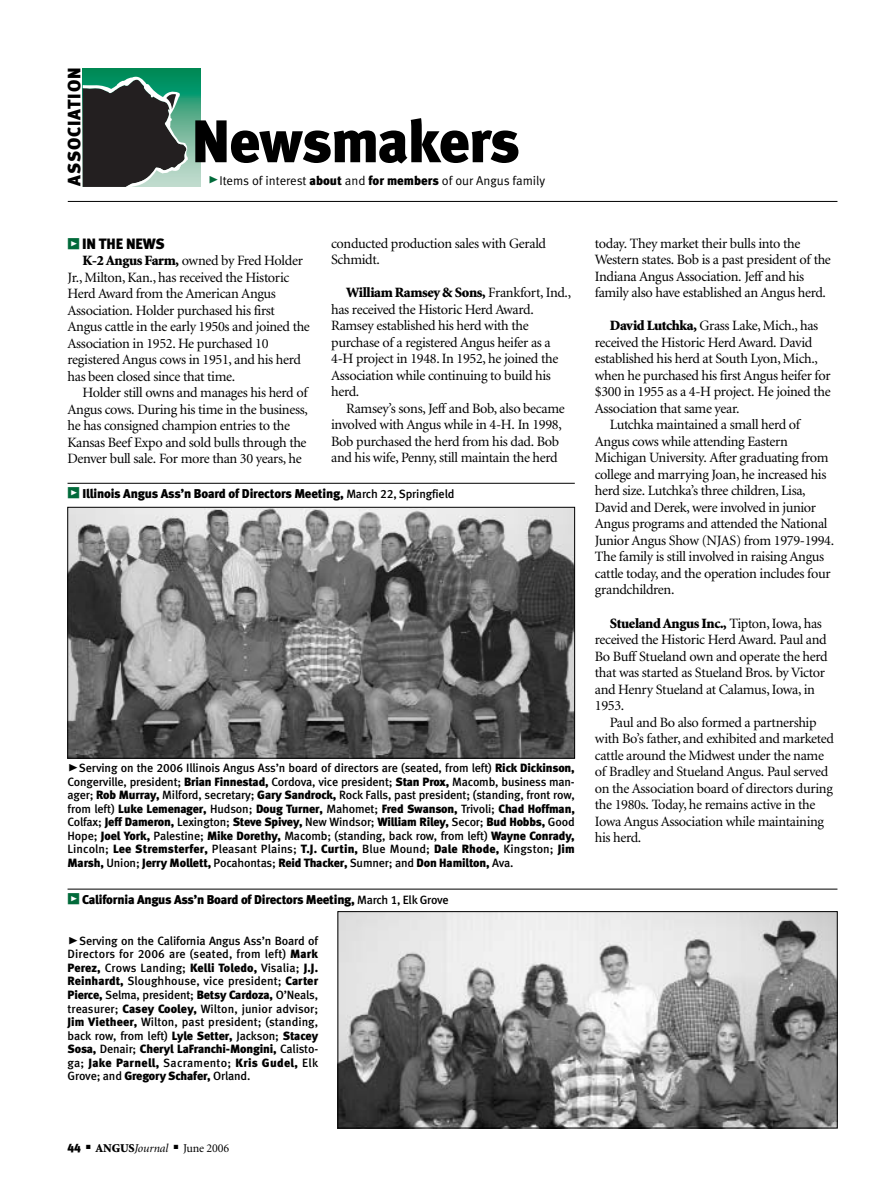
<style>
.page{position:relative;width:878px;height:1195px;background:#fff}
.page>*{position:absolute;margin:0;border:0;box-sizing:border-box;transform-origin:0 0}
.t1{font:60px "Meta Black LF";letter-spacing:-.015em;color:#000}
.t2{font:18px "Meta Black LF";letter-spacing:.055em;color:#000}
.t3{font:15px "Meta Black LF";letter-spacing:-.01em;color:#000}
.t4{font:14.25px/16.5px "Minion";letter-spacing:-.025em;color:#000}
.t5{font:12.75px "Meta Black LF";letter-spacing:-.015em;color:#000}
.t6{font:12.75px "Meta Normal LF";color:#000}
.t7{font:12px/13.5px "Meta Medium LF";letter-spacing:-.01em;color:#000}
.t8{font:12px/13.5px "Meta Black LF";letter-spacing:-.01em;color:#000}
.t9{font:12px "Meta Black LF";letter-spacing:.01em;color:#000}
.t10{font:12px "Minion";letter-spacing:-.015em;color:#000}
.s1{font-family:"Meta Black Caps Expert";font-size:21px;color:#016a3a}
.s2{font-family:"Meta Black LF"}
.s3{font-family:"Meta Black Expert";color:#016a3a}
.s4{font-weight:900}
.s5{font-family:"Meta Black Caps Expert";font-size:15px;color:#016a3a}
.s6{font-family:"Meta Medium LF";font-size:12px}
.s7{font-family:"Meta Black Caps Expert";font-size:21px}
.s8{font-family:"Meta Medium LF"}
.s9{font-style:italic}
</style>
<div class="page">
<svg style="left:83px;top:68px;width:117px;height:118px;background:#40a57e"></svg>
<svg style="left:83px;top:75px;width:105px;height:111px;background:#3a4e47"></svg>
<hr style="left:68px;top:201px;width:769px;height:1px;background:#000">
<svg style="left:67px;top:483px;width:508px;height:275px;background:#818181"></svg>
<img style="left:340px;top:913px;width:495px;height:213px">
<div style="left:338px;top:911px;width:499px;height:217px;border:1px solid #000"></div>
<hr style="left:68px;top:889px;width:769px;height:1px;background:#000">
<p class="t2" style="left:67px;top:186px;width:120px;rotate:-90deg">ASSOCIATION</p>
<h1 class="t1" style="left:192px;top:118px;width:330px">Newsmakers</h1>
<p class="t6" style="left:208px;top:175px;width:339px"><span class="s1">@</span>Items of interest <span class="s2">about</span> and <span class="s2">for members</span> of our Angus family</p>
<p class="t3" style="left:68px;top:238px;width:99px"><span class="s3">z</span> IN THE NEWS</p>
<p class="t4" style="left:67px;top:254px;width:244px;text-indent:15px"><span class="s4">K-2 Angus Farm,</span> owned by Fred Holder Jr., Milton, Kan., has received the Historic Herd Award from the American Angus Association. Holder purchased his first Angus cattle in the early 1950s and joined the Association in 1952. He purchased 10 registered Angus cows in 1951, and his herd has been closed since that time.</p>
<p class="t4" style="left:67px;top:386px;width:242px;text-indent:15px">Holder still owns and manages his herd of Angus cows. During his time in the business, he has consigned champion entries to the Kansas Beef Expo and sold bulls through the Denver bull sale. For more than 30 years, he</p>
<p class="t4" style="left:331px;top:236px;width:216px">conducted production sales with Gerald<br>Schmidt.</p>
<p class="t4" style="left:331px;top:286px;width:241px;text-indent:15px"><span class="s4">William Ramsey &amp; Sons,</span> Frankfort, Ind., has received the Historic Herd Award.<br>Ramsey established his herd with the purchase of a registered Angus heifer as a 4-H project in 1948. In 1952, he joined the Association while continuing to build his herd.</p>
<p class="t4" style="left:331px;top:401px;width:235px;text-indent:15px">Ramsey’s sons, Jeff and Bob, also became involved with Angus while in 4-H. In 1998, Bob purchased the herd from his dad. Bob and his wife, Penny, still maintain the herd</p>
<p class="t5" style="left:68px;top:489px;width:388px"><span class="s5">z</span> Illinois Angus Ass’n Board of Directors Meeting, <span class="s6">March 22, Springfield</span></p>
<p class="t7" style="left:67px;top:762px;width:509px;text-align:justify"><span class="s7">@</span>Serving on the 2006 Illinois Angus Ass’n board of directors are (seated, from left) <span class="s2">Rick Dickinson, </span>Congerville, president; <span class="s2">Brian Finnestad,</span> Cordova, vice president; <span class="s2">Stan Prox,</span> Macomb, business man&shy;ager; <span class="s2">Rob Murray,</span> Milford, secretary; <span class="s2">Gary Sandrock,</span> Rock Falls, past president; (standing, front row,</p>
<p class="t8" style="left:67px;top:803px;width:509px"><span class="s8">from left)</span> Luke Lemenager, <span class="s8">Hudson;</span> Doug Turner, <span class="s8">Mahomet;</span> Fred Swanson, <span class="s8">Trivoli;</span> Chad Hoffman,<br><span class="s8">Colfax;</span> Jeff Dameron, <span class="s8">Lexington;</span> Steve Spivey, <span class="s8">New Windsor;</span> William Riley, <span class="s8">Secor;</span> Bud Hobbs, <span class="s8">Good</span></p>
<p class="t7" style="left:67px;top:830px;width:509px">Hope; <span class="s2">Joel York,</span> Palestine; <span class="s2">Mike Dorethy,</span> Macomb; (standing, back row, from left) <span class="s2">Wayne Conrady,<br></span>Lincoln; <span class="s2">Lee Stremsterfer,</span> Pleasant Plains; <span class="s2">T.J. Curtin,</span> Blue Mound; <span class="s2">Dale Rhode,</span> Kingston; <span class="s2">Jim</span></p>
<p class="t8" style="left:67px;top:857px;width:447px">Marsh, <span class="s8">Union;</span> Jerry Mollett, <span class="s8">Pocahontas;</span> Reid Thacker, <span class="s8">Sumner; and</span> Don Hamilton, <span class="s8">Ava.</span></p>
<p class="t5" style="left:68px;top:895px;width:383px"><span class="s5">z</span> California Angus Ass’n Board of Directors Meeting, <span class="s6">March 1, Elk Grove</span></p>
<p class="t7" style="left:68px;top:935px;width:252px"><span class="s7">@</span>Serving on the California Angus Ass’n Board of<br>Directors for 2006 are (seated, from left) <span class="s2">Mark</span></p>
<p class="t9" style="left:67px;top:963px;width:252px">Perez, <span class="s8">Crows Landing;</span> Kelli Toledo, <span class="s8">Visalia;</span> J.J.</p>
<p class="t7" style="left:67px;top:975px;width:252px;text-align:justify"><span class="s2">Reinhardt,</span> Sloughhouse, vice president; <span class="s2">Carter Pierce,</span> Selma, president; <span class="s2">Betsy Cardoza,</span> O’Neals, treasurer; <span class="s2">Casey Cooley,</span> Wilton, junior advisor; <span class="s2">Jim Vietheer,</span> Wilton, past president; (standing, back row, from left) <span class="s2">Lyle Setter,</span> Jackson; <span class="s2">Stacey</span></p>
<p class="t8" style="left:68px;top:1043px;width:252px">Sosa, <span class="s8">Denair;</span> Cheryl LaFranchi-Mongini, <span class="s8">Calisto&shy;ga;</span> Jake Parnell, <span class="s8">Sacramento;</span> Kris Gudel, <span class="s8">Elk</span></p>
<p class="t7" style="left:68px;top:1070px;width:184px">Grove; and <span class="s2">Gregory Schafer,</span> Orland.</p>
<p class="t4" style="left:594px;top:236px;width:237px">today. They market their bulls into the Western states. Bob is a past president of the Indiana Angus Association. Jeff and his family also have established an Angus herd.</p>
<p class="t4" style="left:609px;top:319px;width:210px"><span class="s4">David Lutchka,</span> Grass Lake, Mich., has</p>
<p class="t4" style="left:594px;top:335px;width:219px">received the Historic Herd Award. David</p>
<p class="t4" style="left:594px;top:352px;width:225px">established his herd at South Lyon, Mich.,</p>
<p class="t4" style="left:594px;top:368px;width:237px">when he purchased his first Angus heifer for</p>
<p class="t4" style="left:594px;top:385px;width:237px">$300 in 1955 as a 4-H project. He joined the</p>
<p class="t4" style="left:594px;top:401px;width:146px">Association that same year.</p>
<p class="t4" style="left:609px;top:418px;width:192px">Lutchka maintained a small herd of</p>
<p class="t4" style="left:594px;top:434px;width:194px">Angus cows while attending Eastern</p>
<p class="t4" style="left:594px;top:451px;width:235px">Michigan University. After graduating from</p>
<p class="t4" style="left:594px;top:467px;width:233px">college and marrying Joan, he increased his</p>
<p class="t4" style="left:594px;top:484px;width:212px">herd size. Lutchka’s three children, Lisa,</p>
<p class="t4" style="left:594px;top:500px;width:223px">David and Derek, were involved in junior</p>
<p class="t4" style="left:594px;top:517px;width:234px">Angus programs and attended the National</p>
<p class="t4" style="left:594px;top:533px;width:241px">Junior Angus Show (NJAS) from 1979-1994.</p>
<p class="t4" style="left:594px;top:550px;width:231px">The family is still involved in raising Angus</p>
<p class="t4" style="left:594px;top:566px;width:237px">cattle today, and the operation includes four</p>
<p class="t4" style="left:594px;top:583px;width:81px">grandchildren.</p>
<p class="t4" style="left:594px;top:616px;width:234px;text-indent:15px"><span class="s4">Stueland Angus Inc.,</span> Tipton, Iowa, has received the Historic Herd Award. Paul and Bo Buff Stueland own and operate the herd that was started as Stueland Bros. by Victor and Henry Stueland at Calamus, Iowa, in 1953.</p>
<p class="t4" style="left:594px;top:715px;width:241px;text-indent:15px">Paul and Bo also formed a partnership with Bo’s father, and exhibited and marketed cattle around the Midwest under the name of Bradley and Stueland Angus. Paul served on the Association board of directors during the 1980s. Today, he remains active in the Iowa Angus Association while maintaining his herd.</p>
<p class="t10" style="left:68px;top:1143px;width:163px"><span class="s2">44</span> ■ <span class="s4">ANGUS</span><span class="s9">Journal</span> ■ June 2006</p>
</div>
